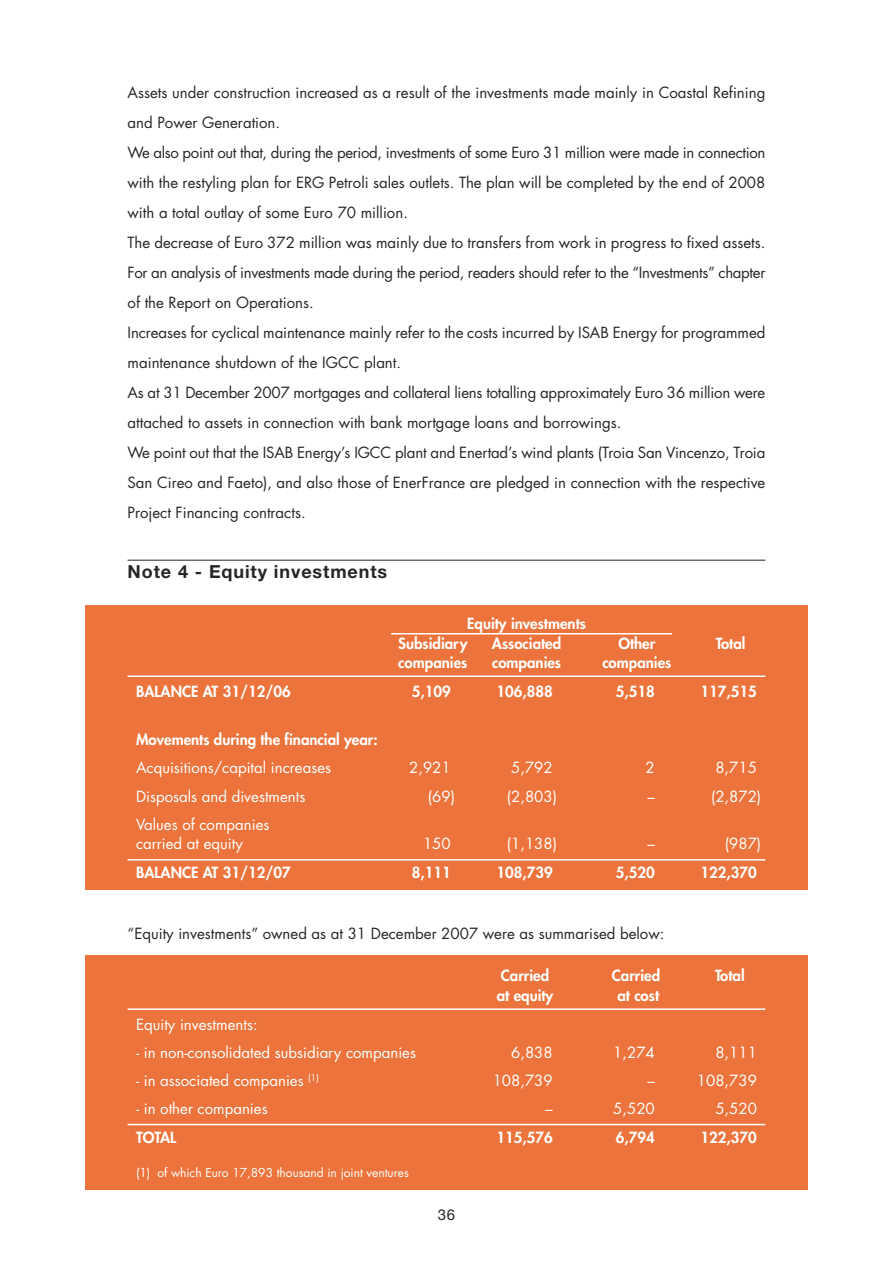
<style>
.page{position:relative;width:893px;height:1263px;background:#fff}
.page>*{position:absolute;margin:0;border:0;box-sizing:border-box;transform-origin:0 0}
.t1{font:700 18px "Helvetica Neue";letter-spacing:.05em;color:#272627}
.t2{font:15px/30px "Futura";color:#272627}
.t3{font:15px/19.6px "Futura";color:#fff}
.t4{font:800 15px/20px "Futura";color:#fff}
.t5{font:15px "Helvetica Neue";color:#272627}
.t6{font:12px "Futura";color:#fff}
</style>
<div class="page">
<div style="left:85px;top:605px;width:723px;height:285px;background:#ec743c"></div>
<div style="left:85px;top:955px;width:723px;height:235px;background:#ec743c"></div>
<hr style="left:128px;top:560px;width:637px;height:1px;background:#272627">
<hr style="left:391px;top:633px;width:281px;height:1px;background:#fff">
<hr style="left:128px;top:675px;width:637px;height:2px;background:#fff">
<hr style="left:128px;top:859px;width:637px;height:1px;background:#fff">
<hr style="left:128px;top:1008px;width:637px;height:2px;background:#fff">
<hr style="left:128px;top:1124px;width:637px;height:1px;background:#fff">
<p class="t2" style="left:128px;top:78px;width:639px">Assets under construction increased as a result of the investments made mainly in Coastal Refining and Power Generation.<br>We also point out that, during the period, investments of some Euro 31 million were made in connection with the restyling plan for ERG Petroli sales outlets. The plan will be completed by the end of 2008 with a total outlay of some Euro 70 million.<br>The decrease of Euro 372 million was mainly due to transfers from work in progress to fixed assets.<br>For an analysis of investments made during the period, readers should refer to the “Investments” chapter of the Report on Operations.<br>Increases for cyclical maintenance mainly refer to the costs incurred by ISAB Energy for programmed maintenance shutdown of the IGCC plant.<br>As at 31 December 2007 mortgages and collateral liens totalling approximately Euro 36 million were attached to assets in connection with bank mortgage loans and borrowings.<br>We point out that the ISAB Energy’s IGCC plant and Enertad’s wind plants (Troia San Vincenzo, Troia San Cireo and Faeto), and also those of EnerFrance are pledged in connection with the respective Project Financing contracts.</p>
<p class="t1" style="left:128px;top:565px;width:261px">Note 4 - Equity investments</p>
<p class="t4" style="left:398px;top:614px;width:189px;text-indent:69px">Equity investments<br>Subsidiary</p>
<p class="t4" style="left:492px;top:634px;width:71px">Associated</p>
<p class="t4" style="left:618px;top:634px;width:38px">Other</p>
<p class="t4" style="left:716px;top:634px;width:31px">Total</p>
<p class="t4" style="left:398px;top:654px;width:71px">companies</p>
<p class="t4" style="left:492px;top:654px;width:71px">companies</p>
<p class="t4" style="left:602px;top:654px;width:71px">companies</p>
<p class="t4" style="left:136px;top:683px;width:156px">BALANCE AT 31/12/06</p>
<p class="t4" style="left:412px;top:683px;width:41px">5,109</p>
<p class="t4" style="left:496px;top:683px;width:58px">106,888</p>
<p class="t4" style="left:616px;top:683px;width:41px">5,518</p>
<p class="t4" style="left:701px;top:683px;width:58px">117,515</p>
<p class="t4" style="left:136px;top:731px;width:243px">Movements during the financial year:</p>
<p class="t3" style="left:136px;top:759px;width:197px">Acquisitions/capital increases</p>
<p class="t3" style="left:409px;top:759px;width:43px">2,921</p>
<p class="t3" style="left:511px;top:759px;width:43px">5,792</p>
<p class="t3" style="left:646px;top:759px;width:11px">2</p>
<p class="t3" style="left:715px;top:759px;width:43px">8,715</p>
<p class="t3" style="left:136px;top:787px;width:171px">Disposals and divestments</p>
<p class="t3" style="left:428px;top:787px;width:29px">(69)</p>
<p class="t3" style="left:507px;top:787px;width:52px">(2,803)</p>
<p class="t3" style="left:647px;top:787px;width:9px">–</p>
<p class="t3" style="left:711px;top:787px;width:52px">(2,872)</p>
<p class="t3" style="left:136px;top:816px;width:135px">Values of companies carried at equity</p>
<p class="t3" style="left:423px;top:835px;width:29px">150</p>
<p class="t3" style="left:507px;top:835px;width:52px">(1,138)</p>
<p class="t3" style="left:647px;top:835px;width:9px">–</p>
<p class="t3" style="left:725px;top:835px;width:38px">(987)</p>
<p class="t4" style="left:136px;top:863px;width:156px">BALANCE AT 31/12/07</p>
<p class="t4" style="left:412px;top:863px;width:41px">8,111</p>
<p class="t4" style="left:496px;top:863px;width:58px">108,739</p>
<p class="t4" style="left:616px;top:863px;width:41px">5,520</p>
<p class="t4" style="left:701px;top:863px;width:58px">122,370</p>
<p class="t2" style="left:128px;top:920px;width:538px">“Equity investments” owned as at 31 December 2007 were as summarised below:</p>
<p class="t4" style="left:501px;top:967px;width:50px">Carried</p>
<p class="t4" style="left:612px;top:967px;width:50px">Carried</p>
<p class="t4" style="left:715px;top:967px;width:31px">Total</p>
<p class="t4" style="left:497px;top:987px;width:58px">at equity</p>
<p class="t4" style="left:617px;top:987px;width:43px">at cost</p>
<p class="t3" style="left:136px;top:1015px;width:123px">Equity investments:</p>
<p class="t3" style="left:136px;top:1044px;width:281px">- in non-consolidated subsidiary companies</p>
<p class="t3" style="left:511px;top:1044px;width:43px">6,838</p>
<p class="t3" style="left:613px;top:1044px;width:43px">1,274</p>
<p class="t3" style="left:715px;top:1044px;width:43px">8,111</p>
<p class="t3" style="left:136px;top:1072px;width:184px">- in associated companies <sup>(1)</sup></p>
<p class="t3" style="left:493px;top:1072px;width:62px">108,739</p>
<p class="t3" style="left:647px;top:1072px;width:9px">–</p>
<p class="t3" style="left:697px;top:1072px;width:62px">108,739</p>
<p class="t3" style="left:136px;top:1100px;width:133px">- in other companies</p>
<p class="t3" style="left:545px;top:1100px;width:9px">–</p>
<p class="t3" style="left:613px;top:1100px;width:43px">5,520</p>
<p class="t3" style="left:715px;top:1100px;width:43px">5,520</p>
<p class="t4" style="left:136px;top:1128px;width:42px">TOTAL</p>
<p class="t4" style="left:496px;top:1128px;width:58px">115,576</p>
<p class="t4" style="left:616px;top:1128px;width:41px">6,794</p>
<p class="t4" style="left:701px;top:1128px;width:58px">122,370</p>
<p class="t6" style="left:136px;top:1167px;width:274px">(1) of which Euro 17,893 thousand in joint ventures</p>
<p class="t5" style="left:438px;top:1209px;width:19px">36</p>
</div>
